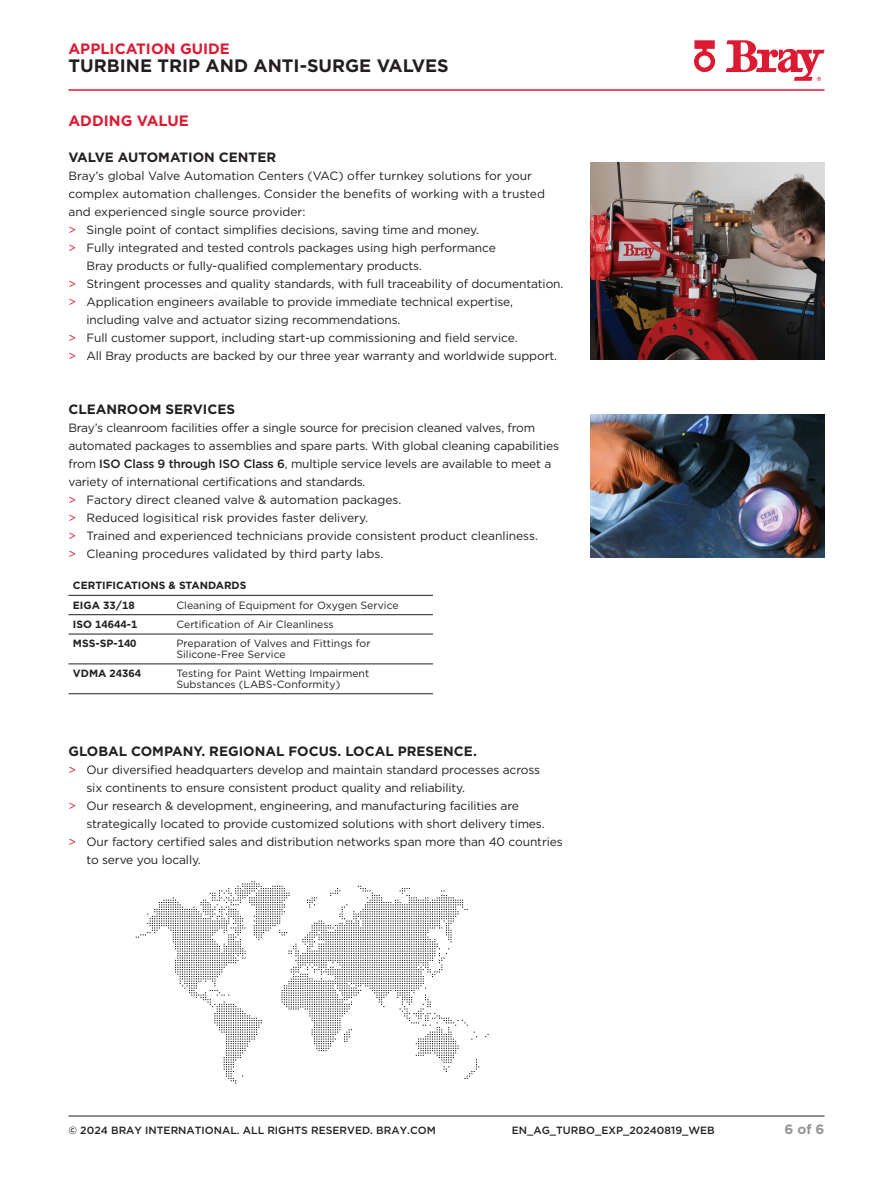
<style>
.page{position:relative;width:893px;height:1188px;background:#fff}
.page>*{position:absolute;margin:0;border:0;box-sizing:border-box;transform-origin:0 0}
.t1{font:700 18px "Gotham";color:#231f20}
.t2{font:700 15px "Gotham";color:#dc1a32}
.t3{font:700 13.5px "Gotham";color:#231f20}
.t4{font:700 13.5px "Gotham";color:#939598}
.t5{font:12px/18px "Gotham";letter-spacing:-.01em;color:#231f20}
.t6{font:10.5px/10.5px "Gotham";color:#231f20}
.t7{font:500 10.5px "Gotham";color:#231f20}
.t8{font:700 10.5px/19.4px "Gotham";color:#231f20}
.s1{color:#dc1a32}
.s2{font-weight:500}
</style>
<div class="page">
<hr style="left:68px;top:1116px;width:756px;height:1px;background:#231f20">
<svg style="left:726px;top:40px;width:98px;height:41px"></svg>
<svg style="left:694px;top:40px;width:21px;height:32px"></svg>
<hr style="left:68px;top:89px;width:756px;height:2px;background:#dc1a32">
<svg style="left:136px;top:881px;width:343px;height:203px"></svg>
<img style="left:590px;top:414px;width:234px;height:144px">
<img style="left:590px;top:162px;width:234px;height:198px">
<hr style="left:68px;top:693px;width:104px;height:1px;background:#231f20">
<hr style="left:172px;top:693px;width:261px;height:1px;background:#231f20">
<hr style="left:68px;top:614px;width:104px;height:1px;background:#231f20">
<hr style="left:172px;top:614px;width:261px;height:1px;background:#231f20">
<hr style="left:68px;top:634px;width:104px;height:1px;background:#231f20">
<hr style="left:172px;top:634px;width:261px;height:1px;background:#231f20">
<hr style="left:68px;top:664px;width:104px;height:1px;background:#231f20">
<hr style="left:172px;top:664px;width:261px;height:1px;background:#231f20">
<hr style="left:68px;top:595px;width:104px;height:1px;background:#231f20">
<hr style="left:172px;top:595px;width:261px;height:1px;background:#231f20">
<p class="t2" style="left:68px;top:39px;width:163px">APPLICATION GUIDE</p>
<h1 class="t1" style="left:68px;top:54px;width:382px">TURBINE TRIP AND ANTI-SURGE VALVES</h1>
<p class="t2" style="left:68px;top:111px;width:122px">ADDING VALUE</p>
<p class="t3" style="left:68px;top:148px;width:209px">VALVE AUTOMATION CENTER</p>
<p class="t5" style="left:68px;top:166px;width:465px">Bray’s global Valve Automation Centers (VAC) offer turnkey solutions for your</p>
<p class="t5" style="left:68px;top:184px;width:478px">complex automation challenges. Consider the benefits of working with a trusted</p>
<p class="t5" style="left:68px;top:202px;width:239px">and experienced single source provider:</p>
<p class="t5" style="left:68px;top:220px;width:412px"><span class="s1">&gt;</span> Single point of contact simplifies decisions, saving time and money.</p>
<p class="t5" style="left:68px;top:238px;width:429px"><span class="s1">&gt;</span> Fully integrated and tested controls packages using high performance</p>
<p class="t5" style="left:86px;top:256px;width:337px">Bray products or fully-qualified complementary products.</p>
<p class="t5" style="left:68px;top:274px;width:497px"><span class="s1">&gt;</span> Stringent processes and quality standards, with full traceability of documentation.</p>
<p class="t5" style="left:68px;top:292px;width:446px"><span class="s1">&gt;</span> Application engineers available to provide immediate technical expertise,</p>
<p class="t5" style="left:86px;top:310px;width:316px">including valve and actuator sizing recommendations.</p>
<p class="t5" style="left:68px;top:328px;width:451px"><span class="s1">&gt;</span> Full customer support, including start-up commissioning and field service.</p>
<p class="t5" style="left:68px;top:346px;width:490px"><span class="s1">&gt;</span> All Bray products are backed by our three year warranty and worldwide support.</p>
<p class="t3" style="left:68px;top:400px;width:168px">CLEANROOM SERVICES</p>
<p class="t5" style="left:68px;top:418px;width:492px">Bray’s cleanroom facilities offer a single source for precision cleaned valves, from automated packages to assemblies and spare parts. With global cleaning capabilities from <span class="s2">ISO Class 9 through ISO Class 6</span>, multiple service levels are available to meet a variety of international certifications and standards.<br><span class="s1">&gt;</span> Factory direct cleaned valve &amp; automation packages.<br><span class="s1">&gt;</span> Reduced logisitical risk provides faster delivery.<br><span class="s1">&gt;</span> Trained and experienced technicians provide consistent product cleanliness.<br><span class="s1">&gt;</span> Cleaning procedures validated by third party labs.</p>
<p class="t8" style="left:73px;top:576px;width:175px">CERTIFICATIONS &amp; STANDARDS<br>EIGA 33/18</p>
<p class="t6" style="left:176px;top:600px;width:224px">Cleaning of Equipment for Oxygen Service</p>
<p class="t8" style="left:73px;top:615px;width:66px">ISO 14644-1</p>
<p class="t6" style="left:176px;top:619px;width:159px">Certification of Air Cleanliness</p>
<p class="t8" style="left:73px;top:634px;width:65px">MSS-SP-140</p>
<p class="t6" style="left:176px;top:638px;width:196px">Preparation of Valves and Fittings for<br>Silicone-Free Service</p>
<p class="t8" style="left:73px;top:664px;width:70px">VDMA 24364</p>
<p class="t6" style="left:176px;top:668px;width:194px">Testing for Paint Wetting Impairment<br>Substances (LABS-Conformity)</p>
<p class="t3" style="left:68px;top:742px;width:410px">GLOBAL COMPANY. REGIONAL FOCUS. LOCAL PRESENCE.</p>
<p class="t5" style="left:68px;top:760px;width:473px"><span class="s1">&gt;</span> Our diversified headquarters develop and maintain standard processes across</p>
<p class="t5" style="left:86px;top:778px;width:380px">six continents to ensure consistent product quality and reliability.</p>
<p class="t5" style="left:68px;top:796px;width:452px"><span class="s1">&gt;</span> Our research &amp; development, engineering, and manufacturing facilities are</p>
<p class="t5" style="left:86px;top:814px;width:460px">strategically located to provide customized solutions with short delivery times.</p>
<p class="t5" style="left:68px;top:832px;width:496px"><span class="s1">&gt;</span> Our factory certified sales and distribution networks span more than 40 countries</p>
<p class="t5" style="left:86px;top:850px;width:116px">to serve you locally.</p>
<p class="t7" style="left:68px;top:1123px;width:369px">© 2024 BRAY INTERNATIONAL. ALL RIGHTS RESERVED. BRAY.COM</p>
<p class="t7" style="left:512px;top:1123px;width:68px">EN_AG_Turbo</p>
<p class="t7" style="left:595px;top:1123px;width:113px">_Exp_20240819_web</p>
<p class="t4" style="left:784px;top:1120px;width:42px">6 of 6</p>
</div>
